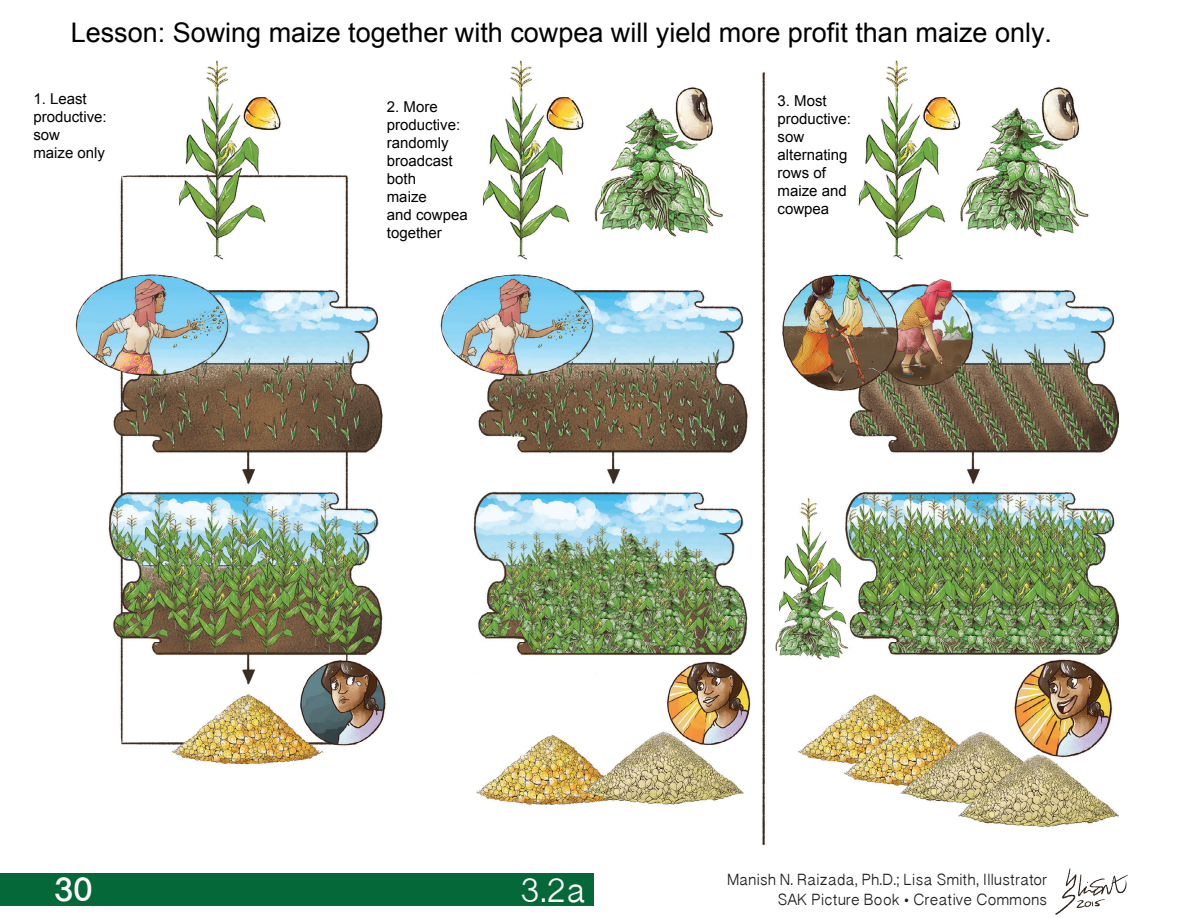
<style>
.page{position:relative;width:1188px;height:918px;background:#fff}
.page>*{position:absolute;margin:0;border:0;box-sizing:border-box;transform-origin:0 0}
.t1{font:39px "Oriya Sangam MN";color:#fff}
.t2{font:700 39px "Oriya Sangam MN";color:#fff}
.t3{font:27px "Arial";color:#000}
.t4{font:18px "Oriya Sangam MN";color:#231f20}
.t5{font:15px/18px "Arial";color:#000}
</style>
<div class="page">
<img style="left:1055px;top:868px;width:73px;height:47px">
<div style="left:0;top:874px;width:594px;height:32px;background:#056839"></div>
<img style="left:75px;top:60px;width:1043px;height:785px">
<h2 class="t3" style="left:71px;top:15px;width:983px">Lesson: Sowing maize together with cowpea will yield more profit than maize only.</h2>
<p class="t5" style="left:33px;top:90px;width:75px">1. Least productive: sow<br>maize only</p>
<p class="t5" style="left:387px;top:98px;width:82px">2. More productive: randomly broadcast both<br>maize<br>and cowpea together</p>
<p class="t5" style="left:778px;top:92px;width:75px">3. Most productive: sow alternating rows of maize and cowpea</p>
<h1 class="t2" style="left:54px;top:865px;width:41px">30</h1>
<p class="t1" style="left:520px;top:866px;width:67px">3.2a</p>
<p class="t4" style="left:727px;top:868px;width:322px">Manish N. Raizada, Ph.D.; Lisa Smith, Illustrator</p>
<p class="t4" style="left:777px;top:888px;width:271px">SAK Picture Book • Creative Commons</p>
</div>
